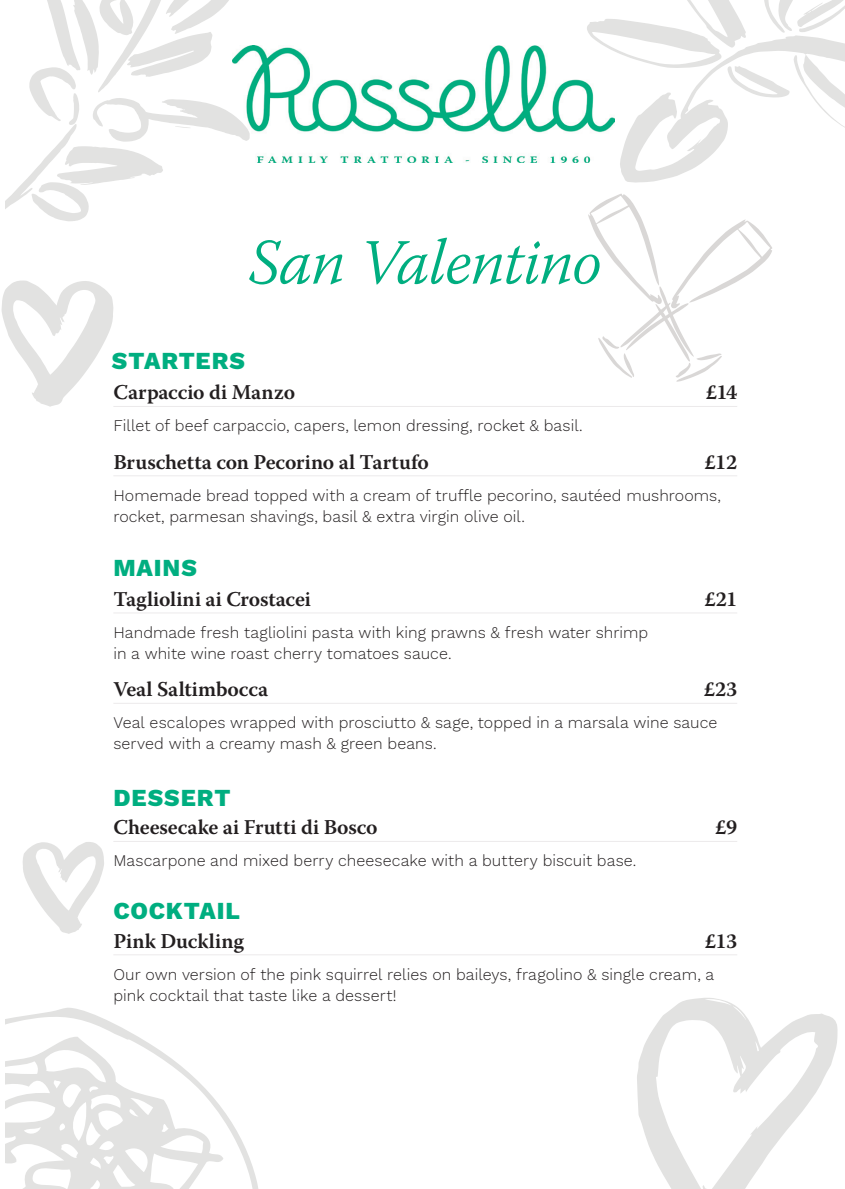
<style>
.page{position:relative;width:845px;height:1189px;background:#fff}
.page>*{position:absolute;margin:0;border:0;box-sizing:border-box;transform-origin:0 0}
.SUBHEADS__Dishes{font:italic 300 64px "Warnock Pro";letter-spacing:-.025em;color:#00ae80}
.HEADLINES__Categories{font:24px "Work Sans";letter-spacing:.035em;color:#00ae80}
.t1{font:600 21px "Warnock Pro";letter-spacing:-.005em;color:#231f20}
.BODY_COPY{font:16px/21px "Work Sans";letter-spacing:.005em;color:#231f20}
</style>
<div class="page">
<svg style="left:6px;top:0;width:226px;height:221px"></svg>
<svg style="left:586px;top:0;width:259px;height:183px"></svg>
<svg style="left:6px;top:1008px;width:252px;height:181px"></svg>
<svg style="left:6px;top:1036px;width:217px;height:153px"></svg>
<svg style="left:2px;top:280px;width:111px;height:127px"></svg>
<svg style="left:637px;top:998px;width:200px;height:191px"></svg>
<svg style="left:23px;top:842px;width:81px;height:92px"></svg>
<svg style="left:588px;top:194px;width:184px;height:188px"></svg>
<hr style="left:113px;top:954px;width:624px;height:1px;background:#eceaeb">
<img style="left:232px;top:45px;width:382px;height:117px">
<hr style="left:113px;top:406px;width:624px;height:1px;background:#eceaeb">
<hr style="left:113px;top:475px;width:624px;height:1px;background:#eceaeb">
<hr style="left:113px;top:612px;width:624px;height:1px;background:#eceaeb">
<hr style="left:113px;top:703px;width:624px;height:1px;background:#eceaeb">
<hr style="left:113px;top:841px;width:624px;height:1px;background:#eceaeb">
<p class="SUBHEADS__Dishes" style="left:248px;top:224px;width:355px">San Valentino</p>
<p class="HEADLINES__Categories" style="left:112px;top:343px;width:134px">STARTERS</p>
<p class="t1" style="left:113px;top:380px;width:183px">Carpaccio di Manzo</p>
<p class="t1" style="left:706px;top:380px;width:33px">£14</p>
<p class="BODY_COPY" style="left:113px;top:415px;width:471px">Fillet of beef carpaccio, capers, lemon dressing, rocket &amp; basil.</p>
<p class="t1" style="left:113px;top:449px;width:317px">Bruschetta con Pecorino al Tartufo</p>
<p class="t1" style="left:705px;top:449px;width:34px">£12</p>
<p class="BODY_COPY" style="left:113px;top:484px;width:609px">Homemade bread topped with a cream of truffle pecorino, sautéed mushrooms, rocket, parmesan shavings, basil &amp; extra virgin olive oil.</p>
<p class="HEADLINES__Categories" style="left:113px;top:549px;width:85px">MAINS</p>
<p class="t1" style="left:113px;top:586px;width:199px">Tagliolini ai Crostacei</p>
<p class="t1" style="left:705px;top:586px;width:34px">£21</p>
<p class="BODY_COPY" style="left:113px;top:621px;width:536px">Handmade fresh tagliolini pasta with king prawns &amp; fresh water shrimp in a white wine roast cherry tomatoes sauce.</p>
<p class="t1" style="left:113px;top:676px;width:156px">Veal Saltimbocca</p>
<p class="t1" style="left:704px;top:676px;width:34px">£23</p>
<p class="BODY_COPY" style="left:113px;top:712px;width:605px">Veal escalopes wrapped with prosciutto &amp; sage, topped in a marsala wine sauce served with a creamy mash &amp; green beans.</p>
<p class="HEADLINES__Categories" style="left:113px;top:779px;width:119px">DESSERT</p>
<p class="t1" style="left:113px;top:815px;width:266px">Cheesecake ai Frutti di Bosco</p>
<p class="t1" style="left:715px;top:815px;width:23px">£9</p>
<p class="BODY_COPY" style="left:113px;top:850px;width:524px">Mascarpone and mixed berry cheesecake with a buttery biscuit base.</p>
<p class="HEADLINES__Categories" style="left:113px;top:893px;width:128px">COCKTAIL</p>
<p class="t1" style="left:113px;top:928px;width:132px">Pink Duckling</p>
<p class="t1" style="left:705px;top:928px;width:34px">£13</p>
<p class="BODY_COPY" style="left:113px;top:963px;width:602px">Our own version of the pink squirrel relies on baileys, fragolino &amp; single cream, a pink cocktail that taste like a dessert!</p>
</div>
